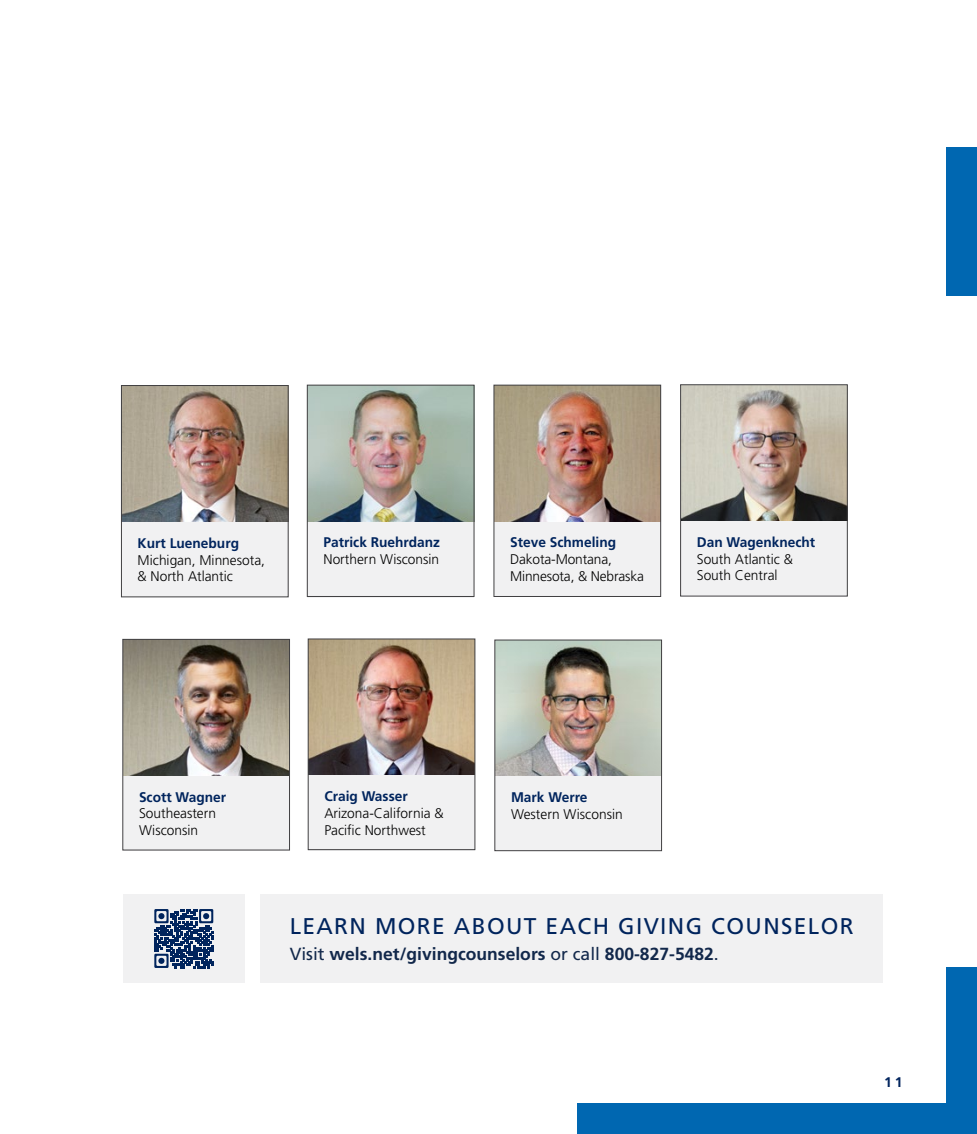
<style>
.page{position:relative;width:977px;height:1134px;background:#fff}
.page>*{position:absolute;margin:0;border:0;box-sizing:border-box;transform-origin:0 0}
.t1{font:22.75px "Frutiger LT Std";letter-spacing:.06em;color:#00245d}
.t2{font:700 17.5px "Frutiger LT Std";color:#12284b}
.t3{font:300 14px/16.8px "Frutiger LT Std";color:#000}
.t4{font:700 14px "Frutiger LT Std";color:#00245d}
.s1{font-weight:400}
</style>
<div class="page">
<div style="left:946px;top:147px;width:30px;height:149px;background:#0067b1"></div>
<div style="left:577px;top:968px;width:399px;height:166px;background:#0067b1"></div>
<div style="left:74px;top:74px;width:872px;height:1029px;background:#fff"></div>
<div style="left:123px;top:775px;width:166px;height:76px;background:#f1f1f2"></div>
<img style="left:125px;top:641px;width:163px;height:134px">
<div style="left:123px;top:639px;width:167px;height:211px;border:1px solid #414042"></div>
<div style="left:308px;top:775px;width:167px;height:75px;background:#f1f1f2"></div>
<img style="left:310px;top:641px;width:163px;height:134px">
<div style="left:308px;top:639px;width:167px;height:211px;border:1px solid #414042"></div>
<div style="left:122px;top:521px;width:166px;height:76px;background:#f1f1f2"></div>
<img style="left:123px;top:387px;width:163px;height:134px">
<div style="left:121px;top:385px;width:167px;height:212px;border:1px solid #414042"></div>
<div style="left:495px;top:776px;width:166px;height:75px;background:#f1f1f2"></div>
<img style="left:496px;top:642px;width:163px;height:134px">
<div style="left:494px;top:521px;width:166px;height:76px;background:#f1f1f2"></div>
<img style="left:496px;top:387px;width:163px;height:134px">
<div style="left:494px;top:385px;width:167px;height:212px;border:1px solid #414042"></div>
<div style="left:308px;top:521px;width:166px;height:76px;background:#f1f1f2"></div>
<img style="left:309px;top:387px;width:163px;height:134px">
<div style="left:307px;top:385px;width:167px;height:212px;border:1px solid #414042"></div>
<div style="left:681px;top:521px;width:166px;height:75px;background:#f1f1f2"></div>
<img style="left:682px;top:387px;width:163px;height:134px">
<div style="left:680px;top:385px;width:167px;height:211px;border:1px solid #414042"></div>
<div style="left:123px;top:894px;width:121px;height:89px;background:#f1f1f2"></div>
<div style="left:260px;top:894px;width:623px;height:89px;background:#f1f1f2"></div>
<svg style="left:154px;top:909px;width:59px;height:59px"></svg>
<p class="t4" style="left:138px;top:535px;width:103px">Kurt Lueneburg</p>
<p class="t3" style="left:138px;top:551px;width:129px">Michigan, Minnesota, &amp; North Atlantic</p>
<p class="t4" style="left:323px;top:534px;width:118px">Patrick Ruehrdanz</p>
<p class="t3" style="left:323px;top:551px;width:117px">Northern Wisconsin</p>
<p class="t4" style="left:510px;top:534px;width:107px">Steve Schmeling</p>
<p class="t3" style="left:510px;top:551px;width:135px">Dakota-Montana,<br>Minnesota, &amp; Nebraska</p>
<p class="t4" style="left:696px;top:534px;width:120px">Dan Wagenknecht</p>
<p class="t3" style="left:696px;top:551px;width:98px">South Atlantic &amp;<br>South Central</p>
<p class="t4" style="left:139px;top:788px;width:89px">Scott Wagner</p>
<p class="t3" style="left:139px;top:805px;width:79px">Southeastern<br>Wisconsin</p>
<p class="t4" style="left:324px;top:788px;width:85px">Craig Wasser</p>
<p class="t3" style="left:324px;top:805px;width:121px">Arizona-California &amp;<br>Pacific Northwest</p>
<p class="t4" style="left:511px;top:789px;width:78px">Mark Werre</p>
<p class="t3" style="left:511px;top:806px;width:113px">Western Wisconsin</p>
<h1 class="t1" style="left:290px;top:913px;width:565px">LEARN MORE ABOUT EACH GIVING COUNSELOR</h1>
<p class="t2" style="left:290px;top:944px;width:430px"><span class="s1">Visit</span> wels.net/givingcounselors <span class="s1">or call</span> 800-827-5482<span class="s1">.</span></p>
<p class="t4" style="left:884px;top:1073px;width:20px">11</p>
</div>
